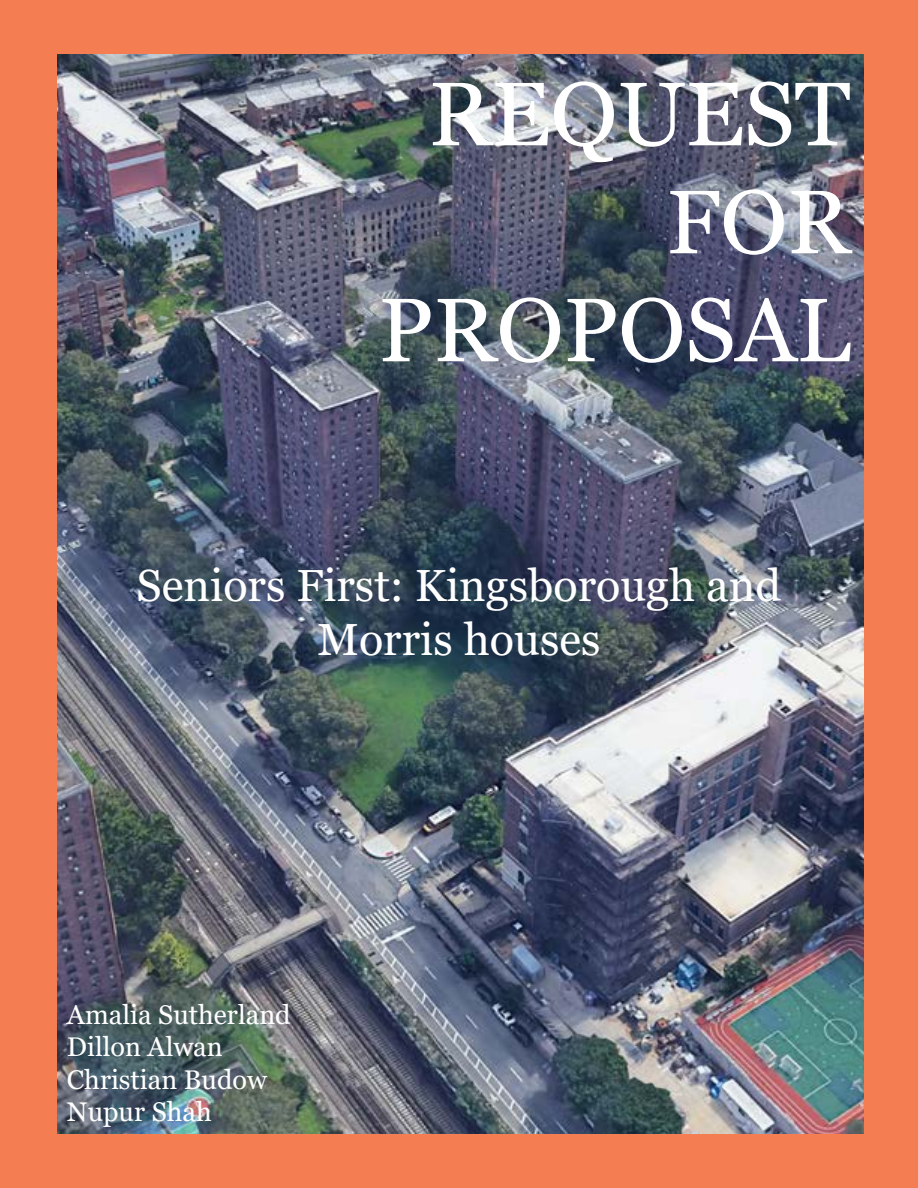
<style>
.page{position:relative;width:918px;height:1188px;background:#f47e52}
.page>*{position:absolute;margin:0;border:0;box-sizing:border-box;transform-origin:0 0}
.t1{font:90px/108px "Georgia";color:#fff;text-align:right}
.t2{font:45px/54px "Georgia";color:#fff;text-align:center}
.t3{font:27px/32.4px "Georgia";color:#fff}
</style>
<div class="page">
<img style="left:57px;top:54px;width:807px;height:1080px">
<h1 class="t1" style="left:378px;top:62px;width:474px">REQUEST<br>FOR<br>PROPOSAL</h1>
<h2 class="t2" style="left:137px;top:559px;width:646px">Seniors First: Kingsborough and<br>Morris houses</h2>
<p class="t3" style="left:67px;top:999px;width:225px">Amalia Sutherland<br>Dillon Alwan<br>Christian Budow<br>Nupur Shah</p>
</div>
